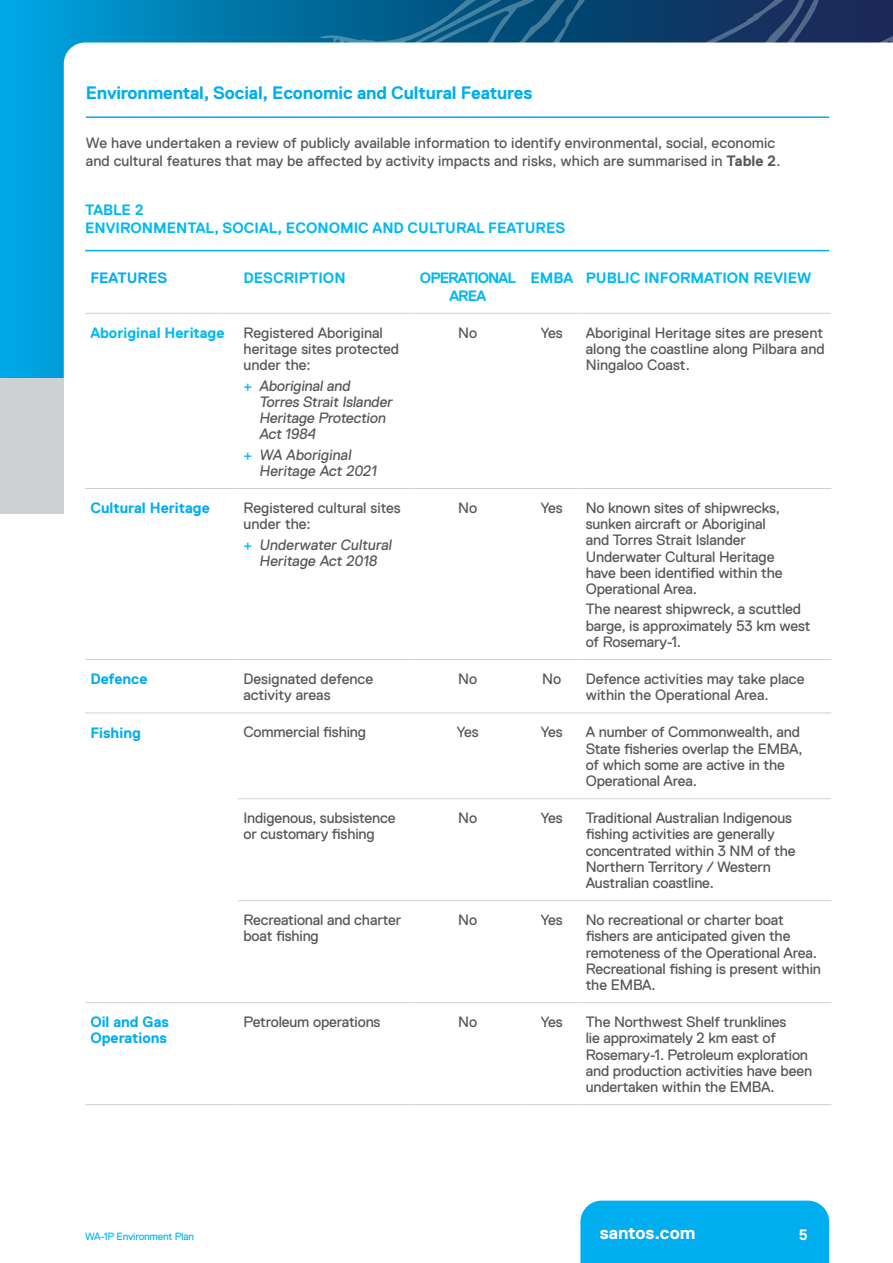
<style>
.page{position:relative;width:893px;height:1263px;background:#fff}
.page>*{position:absolute;margin:0;border:0;box-sizing:border-box;transform-origin:0 0}
.t1{font:700 18px "Replica";letter-spacing:-.01em;color:#00adef}
.t2{font:700 18px "Replica";color:#fff}
.t3{font:15px/16.2px "Replica Pro";letter-spacing:-.01em;color:#57585a}
.t4{font:700 15px/18px "Replica";color:#00b9f1}
.t5{font:700 15px/16.2px "Replica";color:#00adef}
.t6{font:700 15px/18px "Replica";letter-spacing:-.06em;color:#00b9f1;text-align:center}
.t7{font:700 15px "Replica";color:#fff}
.t8{font:10.5px "Replica Pro";letter-spacing:-.02em;color:#00b9f1}
.s1{font-family:"Replica";font-weight:700}
.s2{color:#00b9f1}
</style>
<div class="page">
<img style="left:0;top:0;width:314px;height:378px">
<svg style="left:403px;top:0;width:464px;height:43px;background:#164873"></svg>
<svg style="left:64px;top:43px;width:768px;height:446px"></svg>
<div style="left:580px;top:1200px;width:249px;height:63px;background:#00adef"></div>
<div style="left:0;top:378px;width:64px;height:136px;background:#ced1d4"></div>
<hr style="left:85px;top:250px;width:744px;height:1px;background:#00adef">
<hr style="left:85px;top:313px;width:153px;height:1px;background:#ced1d4">
<hr style="left:238px;top:313px;width:174px;height:1px;background:#ced1d4">
<hr style="left:412px;top:313px;width:111px;height:1px;background:#ced1d4">
<hr style="left:523px;top:313px;width:57px;height:1px;background:#ced1d4">
<hr style="left:580px;top:313px;width:251px;height:1px;background:#ced1d4">
<hr style="left:85px;top:488px;width:153px;height:1px;background:#ced1d4">
<hr style="left:238px;top:488px;width:174px;height:1px;background:#ced1d4">
<hr style="left:412px;top:488px;width:111px;height:1px;background:#ced1d4">
<hr style="left:523px;top:488px;width:57px;height:1px;background:#ced1d4">
<hr style="left:580px;top:488px;width:251px;height:1px;background:#ced1d4">
<hr style="left:85px;top:659px;width:153px;height:1px;background:#ced1d4">
<hr style="left:238px;top:659px;width:174px;height:1px;background:#ced1d4">
<hr style="left:412px;top:659px;width:111px;height:1px;background:#ced1d4">
<hr style="left:523px;top:659px;width:57px;height:1px;background:#ced1d4">
<hr style="left:580px;top:659px;width:251px;height:1px;background:#ced1d4">
<hr style="left:412px;top:798px;width:111px;height:1px;background:#ced1d4">
<hr style="left:523px;top:798px;width:57px;height:1px;background:#ced1d4">
<hr style="left:412px;top:900px;width:111px;height:1px;background:#ced1d4">
<hr style="left:523px;top:900px;width:57px;height:1px;background:#ced1d4">
<hr style="left:412px;top:1002px;width:111px;height:1px;background:#ced1d4">
<hr style="left:523px;top:1002px;width:57px;height:1px;background:#ced1d4">
<hr style="left:85px;top:712px;width:153px;height:1px;background:#ced1d4">
<hr style="left:238px;top:712px;width:174px;height:1px;background:#ced1d4">
<hr style="left:412px;top:712px;width:111px;height:1px;background:#ced1d4">
<hr style="left:523px;top:712px;width:57px;height:1px;background:#ced1d4">
<hr style="left:580px;top:712px;width:251px;height:1px;background:#ced1d4">
<hr style="left:238px;top:798px;width:174px;height:1px;background:#ced1d4">
<hr style="left:580px;top:798px;width:251px;height:1px;background:#ced1d4">
<hr style="left:238px;top:900px;width:174px;height:1px;background:#ced1d4">
<hr style="left:580px;top:900px;width:251px;height:1px;background:#ced1d4">
<hr style="left:85px;top:1002px;width:153px;height:1px;background:#ced1d4">
<hr style="left:238px;top:1002px;width:174px;height:1px;background:#ced1d4">
<hr style="left:580px;top:1002px;width:251px;height:1px;background:#ced1d4">
<hr style="left:85px;top:1104px;width:153px;height:1px;background:#ced1d4">
<hr style="left:238px;top:1104px;width:174px;height:1px;background:#ced1d4">
<hr style="left:412px;top:1104px;width:111px;height:1px;background:#ced1d4">
<hr style="left:523px;top:1104px;width:57px;height:1px;background:#ced1d4">
<hr style="left:580px;top:1104px;width:251px;height:1px;background:#ced1d4">
<hr style="left:86px;top:116px;width:743px;height:2px;background:#00adef">
<p class="t1" style="left:86px;top:86px;width:448px">Environmental, Social, Economic and Cultural Features</p>
<p class="t3" style="left:86px;top:135px;width:696px;line-height:18px">We have undertaken a review of publicly available information to identify environmental, social, economic and cultural features that may be a昀昀ected by activity impacts and risks, which are summarised in <span class="s1">Table 2</span>.</p>
<p class="t4" style="left:85px;top:202px;width:482px">TABLE 2<br>ENVIRONMENTAL, SOCIAL, ECONOMIC AND CULTURAL FEATURES</p>
<p class="t5" style="left:90px;top:271px;width:79px">FEATURES</p>
<p class="t4" style="left:243px;top:270px;width:104px">DESCRIPTION</p>
<p class="t6" style="left:420px;top:270px;width:97px">OPERATIONAL<br>AREA</p>
<p class="t4" style="left:530px;top:270px;width:282px">EMBA PUBLIC INFORMATION REVIEW</p>
<p class="t4" style="left:90px;top:325px;width:136px">Aboriginal Heritage</p>
<p class="t3" style="left:243px;top:326px;width:157px">Registered Aboriginal heritage sites protected under the:</p>
<p class="t3" style="left:259px;top:379px;width:137px;text-indent:-16px"><span class="s2">+</span> Aboriginal and<br>Torres Strait Islander<br>Heritage Protection<br>Act 1984</p>
<p class="t3" style="left:259px;top:448px;width:121px;text-indent:-16px"><span class="s2">+</span> WA Aboriginal<br>Heritage Act 2021</p>
<p class="t3" style="left:458px;top:326px;width:20px">No</p>
<p class="t3" style="left:541px;top:326px;width:23px">Yes</p>
<p class="t3" style="left:586px;top:326px;width:240px;text-align:justify">Aboriginal Heritage sites are present along the coastline along Pilbara and Ningaloo Coast.</p>
<p class="t5" style="left:90px;top:501px;width:121px">Cultural Heritage</p>
<p class="t3" style="left:243px;top:501px;width:159px">Registered cultural sites under the:</p>
<p class="t3" style="left:243px;top:538px;width:151px;text-align:center"><span class="s2">+</span> Underwater Cultural<br>Heritage Act 2018</p>
<p class="t3" style="left:458px;top:501px;width:20px">No</p>
<p class="t3" style="left:541px;top:501px;width:23px">Yes</p>
<p class="t3" style="left:586px;top:501px;width:198px">No known sites of shipwrecks, sunken aircraft or Aboriginal and Torres Strait Islander<br>Underwater Cultural Heritage have been identi昀椀ed within the<br>Operational Area.</p>
<p class="t3" style="left:586px;top:602px;width:226px">The nearest shipwreck, a scuttled barge, is approximately 53 km west of Rosemary-1.</p>
<p class="t5" style="left:90px;top:672px;width:59px">Defence</p>
<p class="t3" style="left:243px;top:672px;width:131px">Designated defence activity areas</p>
<p class="t3" style="left:458px;top:672px;width:20px">No</p>
<p class="t3" style="left:542px;top:672px;width:20px">No</p>
<p class="t3" style="left:586px;top:672px;width:220px">Defence activities may take place within the Operational Area.</p>
<p class="t5" style="left:90px;top:726px;width:52px">Fishing</p>
<p class="t3" style="left:243px;top:724px;width:124px">Commercial 昀椀shing</p>
<p class="t3" style="left:457px;top:725px;width:23px">Yes</p>
<p class="t3" style="left:541px;top:725px;width:23px">Yes</p>
<p class="t3" style="left:586px;top:725px;width:218px">A number of Commonwealth, and<br>State 昀椀sheries overlap the EMBA, of which some are active in the<br>Operational Area.</p>
<p class="t3" style="left:243px;top:811px;width:154px">Indigenous, subsistence or customary 昀椀shing</p>
<p class="t3" style="left:458px;top:811px;width:20px">No</p>
<p class="t3" style="left:541px;top:811px;width:23px">Yes</p>
<p class="t3" style="left:586px;top:811px;width:211px">Traditional Australian Indigenous昀椀shing activities are generally concentrated within 3 NM of the<br>Northern Territory / Western<br>Australian coastline.</p>
<p class="t3" style="left:243px;top:913px;width:159px">Recreational and charter boat 昀椀shing</p>
<p class="t3" style="left:458px;top:913px;width:20px">No</p>
<p class="t3" style="left:541px;top:913px;width:23px">Yes</p>
<p class="t3" style="left:586px;top:913px;width:237px">No recreational or charter boat<br>昀椀shers are anticipated given the remoteness of the Operational Area.<br>Recreational 昀椀shing is present within the EMBA.</p>
<p class="t5" style="left:90px;top:1015px;width:80px">Oil and Gas<br>Operations</p>
<p class="t3" style="left:243px;top:1015px;width:139px">Petroleum operations</p>
<p class="t3" style="left:458px;top:1015px;width:20px">No</p>
<p class="t3" style="left:541px;top:1015px;width:23px">Yes</p>
<p class="t3" style="left:586px;top:1015px;width:228px">The Northwest Shelf trunklines<br>lie approximately 2 km east of<br>Rosemary-1. Petroleum exploration and production activities have been undertaken within the EMBA.</p>
<p class="t8" style="left:85px;top:1232px;width:111px">WA-1P Environment Plan</p>
<p class="t2" style="left:600px;top:1226px;width:97px">santos.com</p>
<p class="t7" style="left:799px;top:1229px;width:10px">5</p>
</div>
